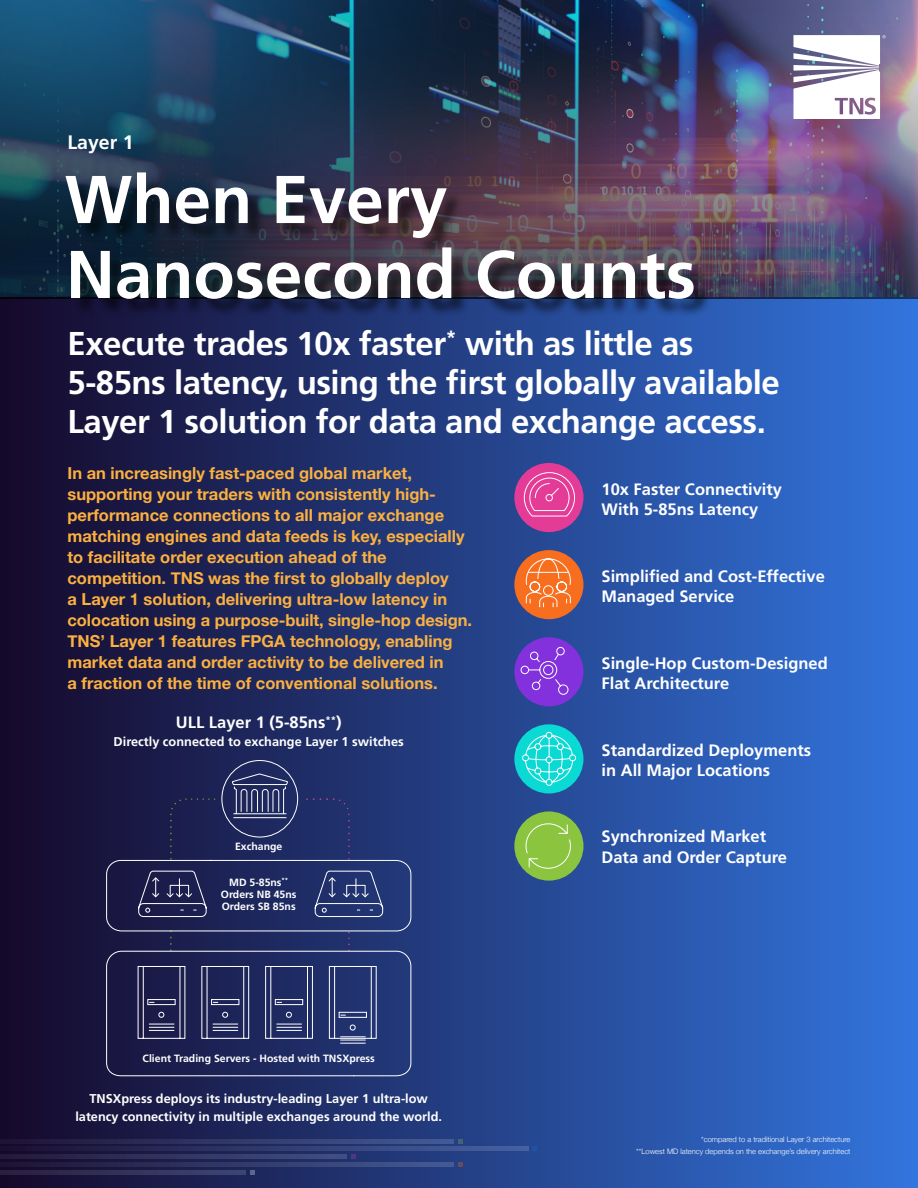
<style>
.page{position:relative;width:918px;height:1188px;background:#fff}
.page>*{position:absolute;margin:0;border:0;box-sizing:border-box;transform-origin:0 0}
.t1{font:700 67.5px/75px "Frutiger LT Std";color:#fff}
.t2{font:700 33px/39px "Frutiger LT Std";letter-spacing:-.015em;color:#fff}
.t3{font:700 19.5px "Frutiger LT Std";color:#fff}
.t4{font:700 16.5px/21px "Helvetica Neue";color:#fbb040}
.t5{font:700 16.5px/20.2px "Frutiger LT Std";color:#fff}
.t6{font:700 12.75px/18px "Frutiger LT Std";color:#fff;text-align:center}
.t7{font:700 10.5px/12px "Frutiger LT Std";color:#fff;text-align:center}
.t8{font:300 7.5px/12px "Helvetica Neue";color:#fff;text-align:right}
</style>
<div class="page">
<div style="left:0;top:298px;width:918px;height:890px;background:linear-gradient(to right,#16092a,#3275de)"></div>
<img style="left:0;top:0;width:917px;height:298px">
<div style="left:69px;top:175px;width:643px;height:143px;background:#000;opacity:.55"></div>
<svg style="left:232px;top:773px;width:56px;height:46px;background:#464e7a"></svg>
<div style="left:221px;top:760px;width:77px;height:77px;border:1px solid #fff;border-radius:50%"></div>
<div style="left:170px;top:798px;width:46px;height:62px;background:#1b1f50"></div>
<div style="left:306px;top:798px;width:44px;height:62px;background:#20306b"></div>
<div style="left:106px;top:860px;width:305px;height:71px;border:1px solid #fff;border-radius:14px"></div>
<svg style="left:138px;top:870px;width:69px;height:47px;background:#373962"></svg>
<svg style="left:314px;top:870px;width:70px;height:47px;background:#3b4a80"></svg>
<svg style="left:106px;top:931px;width:306px;height:146px;background:#2d3668"></svg>
<div style="left:514px;top:550px;width:69px;height:69px;background:#f76f1e;border-radius:50%"></div>
<svg style="left:525px;top:558px;width:46px;height:50px"></svg>
<div style="left:514px;top:811px;width:69px;height:70px;background:#8bc53f;border-radius:50%"></div>
<svg style="left:525px;top:820px;width:46px;height:52px"></svg>
<div style="left:514px;top:724px;width:69px;height:69px;background:#0ad9d4;border-radius:50%"></div>
<svg style="left:522px;top:731px;width:55px;height:55px"></svg>
<div style="left:514px;top:637px;width:69px;height:69px;background:#8231dc;border-radius:50%"></div>
<svg style="left:520px;top:646px;width:49px;height:49px"></svg>
<div style="left:514px;top:463px;width:69px;height:69px;background:#e43c96;border-radius:50%"></div>
<svg style="left:523px;top:472px;width:53px;height:45px"></svg>
<svg style="left:458px;top:1139px;width:4px;height:5px"></svg>
<svg style="left:0;top:1139px;width:454px;height:5px;background:#313765"></svg>
<svg style="left:458px;top:1163px;width:4px;height:4px"></svg>
<svg style="left:0;top:1163px;width:454px;height:4px;background:#313765"></svg>
<svg style="left:351px;top:1155px;width:4px;height:4px"></svg>
<svg style="left:0;top:1155px;width:347px;height:4px"></svg>
<svg style="left:250px;top:1170px;width:4px;height:4px"></svg>
<svg style="left:0;top:1170px;width:246px;height:4px"></svg>
<svg style="left:533px;top:1147px;width:4px;height:4px"></svg>
<svg style="left:0;top:1147px;width:529px;height:4px;background:#30396a"></svg>
<svg style="left:793px;top:35px;width:93px;height:84px"></svg>
<p class="t3" style="left:68px;top:131px;width:68px">Layer 1</p>
<h1 class="t1" style="left:65px;top:162px;width:633px">When Every<br>Nanosecond Counts</h1>
<h2 class="t2" style="left:68px;top:324px;width:714px">Execute trades 10x faster<sup>*</sup> with as little as<br>5-85ns latency, using the first globally available<br>Layer 1 solution for data and exchange access.</h2>
<p class="t4" style="left:68px;top:463px;width:406px">In an increasingly fast-paced global market, supporting your traders with consistently high&shy;performance connections to all major exchange matching engines and data feeds is key, especially to facilitate order execution ahead of the competition. TNS was the first to globally deploy<br>a Layer 1 solution, delivering ultra-low latency in colocation using a purpose-built, single-hop design.<br>TNS’ Layer 1 features FPGA technology, enabling market data and order activity to be delivered in<br>a fraction of the time of conventional solutions.</p>
<p class="t5" style="left:602px;top:479px;width:182px">10x Faster Connectivity<br>With 5-85ns Latency</p>
<p class="t5" style="left:602px;top:566px;width:225px">Simplified and Cost-Effective<br>Managed Service</p>
<p class="t5" style="left:602px;top:653px;width:228px">Single-Hop Custom-Designed<br>Flat Architecture</p>
<p class="t5" style="left:176px;top:713px;width:167px">ULL Layer 1 (5-85ns<sup>**</sup>)</p>
<p class="t6" style="left:114px;top:733px;width:292px">Directly connected to exchange Layer 1 switches</p>
<p class="t7" style="left:235px;top:841px;width:49px">Exchange</p>
<p class="t7" style="left:221px;top:876px;width:77px">MD 5-85ns<sup>**<br></sup>Orders NB 45ns<br>Orders SB 85ns</p>
<p class="t7" style="left:143px;top:1052px;width:234px">Client Trading Servers - Hosted with TNSXpress</p>
<p class="t6" style="left:75px;top:1090px;width:368px">TNSXpress deploys its industry-leading Layer 1 ultra-low latency connectivity in multiple exchanges around the world.</p>
<p class="t5" style="left:602px;top:740px;width:211px">Standardized Deployments in All Major Locations</p>
<p class="t5" style="left:602px;top:827px;width:187px">Synchronized Market<br>Data and Order Capture</p>
<p class="t8" style="left:636px;top:1133px;width:216px">*compared to a traditional Layer 3 architecture<br>**Lowest MD latency depends on the exchange’s delivery architect</p>
</div>
